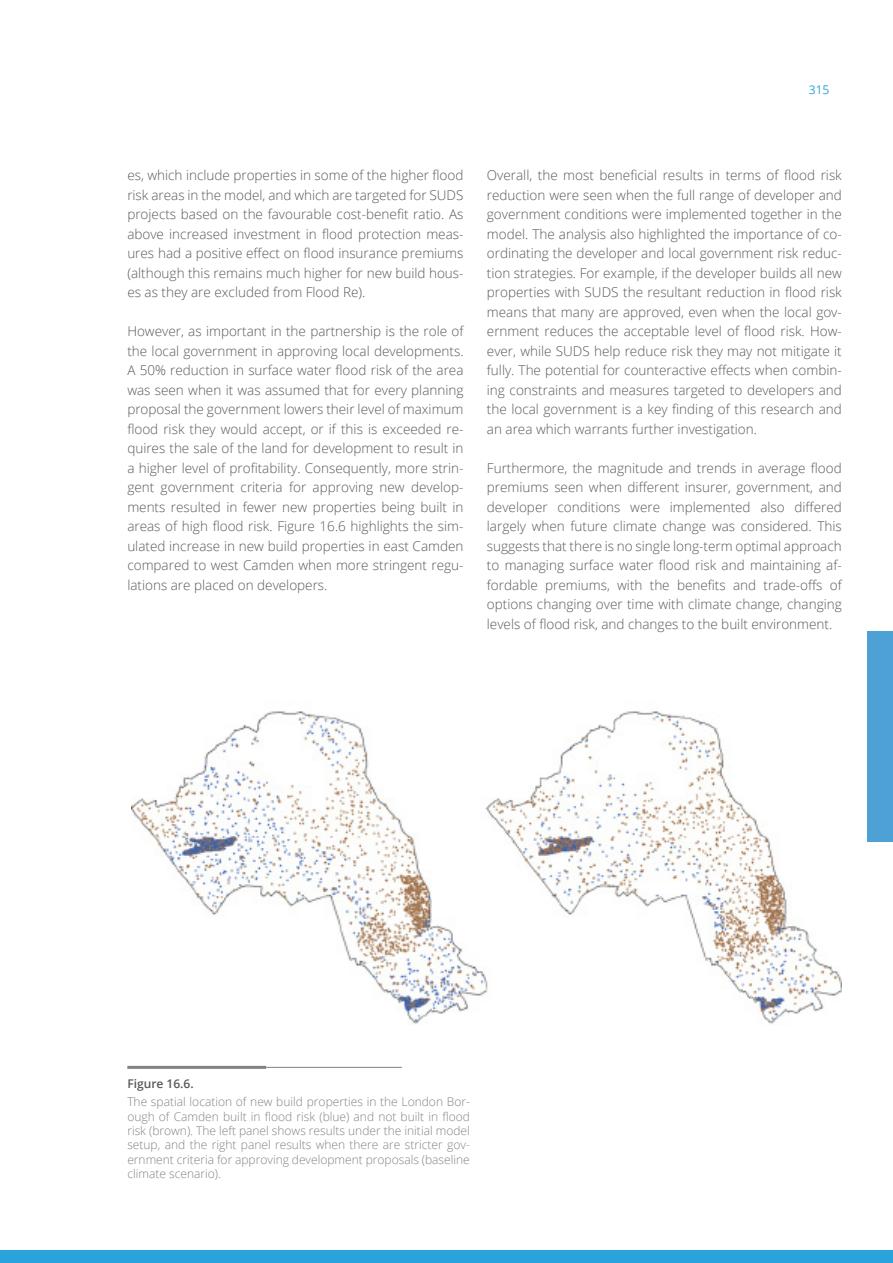
<style>
.page{position:relative;width:893px;height:1263px;background:#fff}
.page>*{position:absolute;margin:0;border:0;box-sizing:border-box;transform-origin:0 0}
.t1{font:300 13.5px/19.5px "Open Sans";color:#57585a;text-align:justify}
.t2{font:300 12px/14.4px "Open Sans";color:#808285;text-align:justify}
.t3{font:600 12px "Open Sans";color:#57585a}
.t4{font:12px "Open Sans";color:#2aa2db}
</style>
<div class="page">
<div style="left:867px;top:631px;width:25px;height:210px;background:#4da1d4"></div>
<div style="left:0;top:1249px;width:892px;height:13px;background:#2aa2db"></div>
<img style="left:132px;top:711px;width:709px;height:314px">
<hr style="left:127px;top:1065px;width:139px;height:3px;background:#808285">
<hr style="left:266px;top:1066px;width:136px;height:1px;background:#808285">
<p class="t4" style="left:808px;top:81px;width:22px">315</p>
<p class="t1" style="left:127px;top:165px;width:337px">es, which include properties in some of the higher flood risk areas in the model, and which are targeted for SUDS projects based on the favourable cost-benefit ratio. As above increased investment in flood protection meas&shy;ures had a positive effect on flood insurance premiums (although this remains much higher for new build hous&shy;es as they are excluded from Flood Re).</p>
<p class="t1" style="left:127px;top:321px;width:337px">However, as important in the partnership is the role of the local government in approving local developments.<br>A 50% reduction in surface water flood risk of the area was seen when it was assumed that for every planning proposal the government lowers their level of maximum flood risk they would accept, or if this is exceeded re&shy;quires the sale of the land for development to result in a higher level of profitability. Consequently, more strin&shy;gent government criteria for approving new develop&shy;ments resulted in fewer new properties being built in areas of high flood risk. Figure 16.6 highlights the sim&shy;ulated increase in new build properties in east Camden compared to west Camden when more stringent regu&shy;lations are placed on developers.</p>
<p class="t1" style="left:487px;top:165px;width:356px">Overall, the most beneficial results in terms of flood risk reduction were seen when the full range of developer and government conditions were implemented together in the model. The analysis also highlighted the importance of co&shy;ordinating the developer and local government risk reduc&shy;tion strategies. For example, if the developer builds all new properties with SUDS the resultant reduction in flood risk means that many are approved, even when the local gov&shy;ernment reduces the acceptable level of flood risk. How&shy;ever, while SUDS help reduce risk they may not mitigate it fully. The potential for counteractive effects when combin&shy;ing constraints and measures targeted to developers and the local government is a key finding of this research and an area which warrants further investigation.</p>
<p class="t1" style="left:487px;top:457px;width:356px">Furthermore, the magnitude and trends in average flood premiums seen when different insurer, government, and developer conditions were implemented also differed largely when future climate change was considered. This suggests that there is no single long-term optimal approach to managing surface water flood risk and maintaining af&shy;fordable premiums, with the benefits and trade-offs of options changing over time with climate change, changing levels of flood risk, and changes to the built environment.</p>
<p class="t3" style="left:127px;top:1074px;width:68px">Figure 16.6.</p>
<p class="t2" style="left:127px;top:1094px;width:344px">The spatial location of new build properties in the London Bor&shy;ough of Camden built in flood risk (blue) and not built in flood risk (brown). The left panel shows results under the initial model setup, and the right panel results when there are stricter gov&shy;ernment criteria for approving development proposals (baseline climate scenario).</p>
</div>
